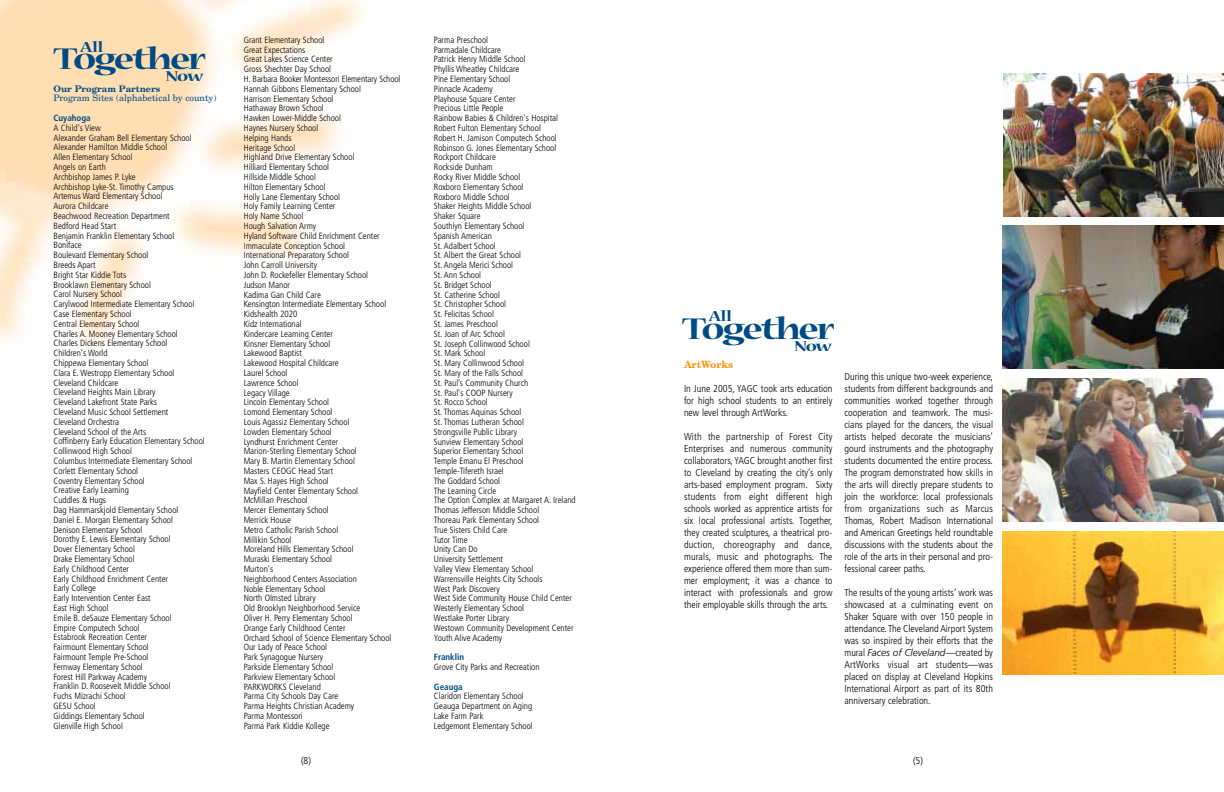
<style>
.page{position:relative;width:1224px;height:792px;background:#fff}
.page>*{position:absolute;margin:0;border:0;box-sizing:border-box;transform-origin:0 0}
.t1{font:700 expanded 33.3px "Nueva";letter-spacing:-.065em;color:#004b84}
.t2{font:700 expanded 16px "Nueva";letter-spacing:-.035em;color:#004b84}
.t3{font:300 condensed 10px/12px "Frutiger";color:#000;text-align:justify}
.t4{font:700 10px "New Century Schlbk";color:#ff8f00}
.t5{font:300 condensed 9px/9.8px "Frutiger";color:#000}
.t6{font:9px "New Century Schlbk";color:#004b84}
.t7{font:700 condensed 9px "Frutiger";color:#004b84}
.t8{font:700 9px "New Century Schlbk";color:#004b84}
.s1{font-style:italic;font-stretch:normal}
</style>
<div class="page">
<img style="left:1004px;top:73px;width:220px;height:144px">
<img style="left:1002px;top:225px;width:222px;height:144px">
<img style="left:1002px;top:378px;width:222px;height:144px">
<img style="left:1002px;top:531px;width:222px;height:144px">
<h2 class="t2" style="left:80px;top:41px;width:24px">All</h2>
<h1 class="t1" style="left:54px;top:47px;width:154px">Together</h1>
<h2 class="t2" style="left:166px;top:70px;width:39px">Now</h2>
<p class="t8" style="left:54px;top:85px;width:108px">Our Program Partners</p>
<p class="t6" style="left:54px;top:95px;width:164px">Program Sites (alphabetical by county)</p>
<p class="t7" style="left:54px;top:114px;width:39px">Cuyahoga</p>
<p class="t5" style="left:54px;top:124px;width:153px">A Child's View<br>Alexander Graham Bell Elementary School<br>Alexander Hamilton Middle School<br>Allen Elementary School<br>Angels on Earth<br>Archbishop James P. Lyke<br>Archbishop Lyke-St. Timothy Campus<br>Artemus Ward Elementary School<br>Aurora Childcare<br>Beachwood Recreation Department<br>Bedford Head Start<br>Benjamin Franklin Elementary School<br>Boniface<br>Boulevard Elementary School<br>Breeds Apart<br>Bright Star Kiddie Tots<br>Brooklawn Elementary School<br>Carol Nursery School<br>Carylwood Intermediate Elementary School<br>Case Elementary School<br>Central Elementary School<br>Charles A. Mooney Elementary School<br>Charles Dickens Elementary School<br>Children's World<br>Chippewa Elementary School<br>Clara E. Westropp Elementary School<br>Cleveland Childcare<br>Cleveland Heights Main Library<br>Cleveland Lakefront State Parks<br>Cleveland Music School Settlement<br>Cleveland Orchestra<br>Cleveland School of the Arts<br>Coffinberry Early Education Elementary School<br>Collinwood High School<br>Columbus Intermediate Elementary School<br>Corlett Elementary School<br>Coventry Elementary School<br>Creative Early Learning<br>Cuddles &amp; Hugs<br>Dag Hammarskjold Elementary School<br>Daniel E. Morgan Elementary School<br>Denison Elementary School<br>Dorothy E. Lewis Elementary School<br>Dover Elementary School<br>Drake Elementary School<br>Early Childhood Center<br>Early Childhood Enrichment Center<br>Early College<br>Early Intervention Center East<br>East High School<br>Emile B. deSauze Elementary School<br>Empire Computech School<br>Estabrook Recreation Center<br>Fairmount Elementary School<br>Fairmount Temple Pre-School<br>Fernway Elementary School<br>Forest Hill Parkway Academy<br>Franklin D. Roosevelt Middle School<br>Fuchs Mizrachi School<br>GESU School<br>Giddings Elementary School<br>Glenville High School</p>
<p class="t5" style="left:244px;top:35px;width:158px">Grant Elementary School<br>Great Expectations<br>Great Lakes Science Center<br>Gross Shechter Day School<br>H. Barbara Booker Montessori Elementary School<br>Hannah Gibbons Elementary School<br>Harrison Elementary School<br>Hathaway Brown School<br>Hawken Lower-Middle School<br>Haynes Nursery School<br>Helping Hands<br>Heritage School<br>Highland Drive Elementary School<br>Hilliard Elementary School<br>Hillside Middle School<br>Hilton Elementary School<br>Holly Lane Elementary School<br>Holy Family Learning Center<br>Holy Name School<br>Hough Salvation Army<br>Hyland Software Child Enrichment Center<br>Immaculate Conception School<br>International Preparatory School<br>John Carroll University<br>John D. Rockefeller Elementary School<br>Judson Manor<br>Kadima Gan Child Care<br>Kensington Intermediate Elementary School<br>Kidshealth 2020<br>Kidz International<br>Kindercare Learning Center<br>Kinsner Elementary School<br>Lakewood Baptist<br>Lakewood Hospital Childcare<br>Laurel School<br>Lawrence School<br>Legacy Village<br>Lincoln Elementary School<br>Lomond Elementary School<br>Louis Agassiz Elementary School<br>Lowden Elementary School<br>Lyndhurst Enrichment Center<br>Marion-Sterling Elementary School<br>Mary B. Martin Elementary School<br>Masters CEOGC Head Start<br>Max S. Hayes High School<br>Mayfield Center Elementary School<br>McMillan Preschool<br>Mercer Elementary School<br>Merrick House<br>Metro Catholic Parish School<br>Millikin School<br>Moreland Hills Elementary School<br>Muraski Elementary School<br>Murton's<br>Neighborhood Centers Association<br>Noble Elementary School<br>North Olmsted Library<br>Old Brooklyn Neighborhood Service<br>Oliver H. Perry Elementary School<br>Orange Early Childhood Center<br>Orchard School of Science Elementary School<br>Our Lady of Peace School<br>Park Synagogue Nursery<br>Parkside Elementary School<br>Parkview Elementary School<br>PARKWORKS Cleveland<br>Parma City Schools Day Care<br>Parma Heights Christian Academy<br>Parma Montessori<br>Parma Park Kiddie Kollege</p>
<p class="t5" style="left:434px;top:35px;width:143px">Parma Preschool<br>Parmadale Childcare<br>Patrick Henry Middle School<br>Phyllis Wheatley Childcare<br>Pine Elementary School<br>Pinnacle Academy<br>Playhouse Square Center<br>Precious Little People<br>Rainbow Babies &amp; Children's Hospital<br>Robert Fulton Elementary School<br>Robert H. Jamison Computech School<br>Robinson G. Jones Elementary School<br>Rockport Childcare<br>Rockside Dunham<br>Rocky River Middle School<br>Roxboro Elementary School<br>Roxboro Middle School<br>Shaker Heights Middle School<br>Shaker Square<br>Southlyn Elementary School<br>Spanish American<br>St. Adalbert School<br>St. Albert the Great School<br>St. Angela Merici School<br>St. Ann School<br>St. Bridget School<br>St. Catherine School<br>St. Christopher School<br>St. Felicitas School<br>St. James Preschool<br>St. Joan of Arc School<br>St. Joseph Collinwood School<br>St. Mark School<br>St. Mary Collinwood School<br>St. Mary of the Falls School<br>St. Paul’s Community Church<br>St. Paul's COOP Nursery<br>St. Rocco School<br>St. Thomas Aquinas School<br>St. Thomas Lutheran School<br>Strongsville Public Library<br>Sunview Elementary School<br>Superior Elementary School<br>Temple Emanu El Preschool<br>Temple-Tifereth Israel<br>The Goddard School<br>The Learning Circle<br>The Option Complex at Margaret A. Ireland<br>Thomas Jefferson Middle School<br>Thoreau Park Elementary School<br>True Sisters Child Care<br>Tutor Time<br>Unity Can Do<br>University Settlement<br>Valley View Elementary School<br>Warrensville Heights City Schools<br>West Park Discovery<br>West Side Community House Child Center<br>Westerly Elementary School<br>Westlake Porter Library<br>Westown Community Development Center<br>Youth Alive Academy</p>
<p class="t7" style="left:434px;top:653px;width:32px">Franklin</p>
<p class="t5" style="left:434px;top:663px;width:107px">Grove City Parks and Recreation</p>
<p class="t7" style="left:434px;top:683px;width:30px">Geauga</p>
<p class="t5" style="left:434px;top:692px;width:100px">Claridon Elementary School<br>Geauga Department on Aging<br>Lake Farm Park<br>Ledgemont Elementary School</p>
<p class="t3" style="left:301px;top:755px;width:11px">(8)</p>
<h2 class="t2" style="left:709px;top:310px;width:24px">All</h2>
<h1 class="t1" style="left:682px;top:316px;width:154px">Together</h1>
<h2 class="t2" style="left:794px;top:340px;width:39px">Now</h2>
<p class="t4" style="left:684px;top:361px;width:51px">ArtWorks</p>
<p class="t3" style="left:684px;top:383px;width:150px">In June 2005, YAGC took arts education for high school students to an entirely new level through ArtWorks.</p>
<p class="t3" style="left:684px;top:431px;width:150px">With the partnership of Forest City Enterprises and numerous community collaborators, YAGC brought another first to Cleveland by creating the city’s only arts-based employment program. Sixty students from eight different high schools worked as apprentice artists for six local professional artists. Together, they created sculptures, a theatrical pro&shy;duction, choreography and dance, murals, music and photographs. The experience offered them more than sum&shy;mer employment; it was a chance to interact with professionals and grow their employable skills through the arts.</p>
<p class="t3" style="left:844px;top:371px;width:150px">During this unique two-week experience, students from different backgrounds and communities worked together through cooperation and teamwork. The musi&shy;cians played for the dancers, the visual artists helped decorate the musicians’ gourd instruments and the photography students documented the entire process.<br>The program demonstrated how skills in the arts will directly prepare students to join the workforce: local professionals from organizations such as Marcus Thomas, Robert Madison International and American Greetings held roundtable discussions with the students about the role of the arts in their personal and pro&shy;fessional career paths.</p>
<p class="t3" style="left:844px;top:587px;width:150px">The results of the young artists’ work was showcased at a culminating event on Shaker Square with over 150 people in attendance. The Cleveland Airport System was so inspired by their efforts that the mural <span class="s1">Faces of Cleveland</span>—created by ArtWorks visual art students—was placed on display at Cleveland Hopkins International Airport as part of its 80th anniversary celebration.</p>
<p class="t3" style="left:913px;top:755px;width:11px">(5)</p>
</div>
